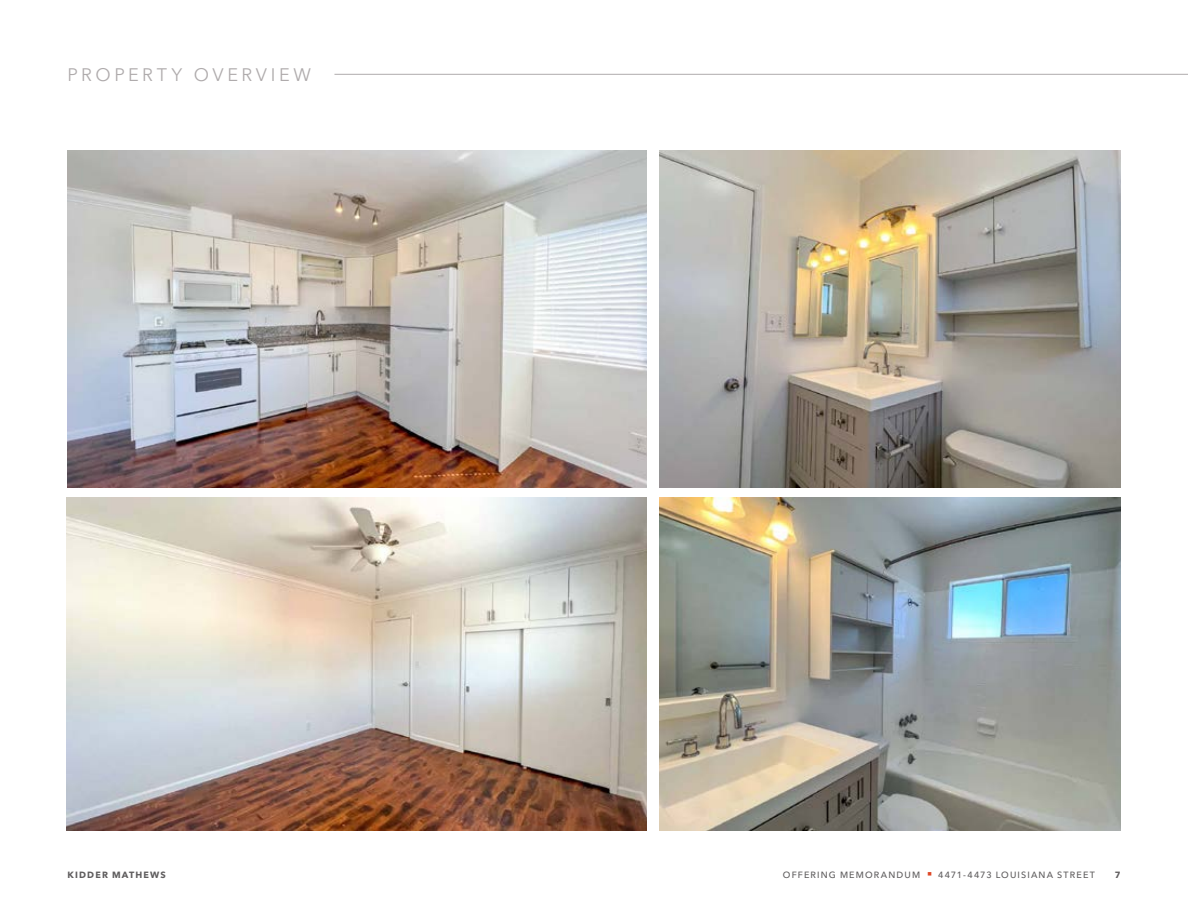
<style>
.page{position:relative;width:1188px;height:918px;background:#fff}
.page>*{position:absolute;margin:0;border:0;box-sizing:border-box;transform-origin:0 0}
.t1{font:18px "Avenir Next LT Pro";letter-spacing:.2em;color:#afabac}
.t2{font:500 9px "Avenir Next LT Pro";letter-spacing:.13em;color:#5f5d5e}
.t3{font:700 9px "Avenir Next LT Pro";letter-spacing:.13em;color:#5f5d5e}
.s1{color:#de4726}
</style>
<div class="page">
<img style="left:68px;top:150px;width:578px;height:338px">
<img style="left:66px;top:497px;width:580px;height:333px">
<img style="left:659px;top:150px;width:462px;height:338px">
<img style="left:659px;top:497px;width:462px;height:333px">
<hr style="left:334px;top:74px;width:854px;height:1px;background:#afabac">
<h1 class="t1" style="left:68px;top:64px;width:245px">PROPERTY OVERVIEW</h1>
<p class="t3" style="left:68px;top:869px;width:100px">KIDDER MATHEWS</p>
<p class="t2" style="left:783px;top:869px;width:313px">OFFERING MEMORANDUM <span class="s1">■</span> 4471-4473 LOUISIANA STREET</p>
<p class="t3" style="left:1115px;top:869px;width:7px">7</p>
</div>
